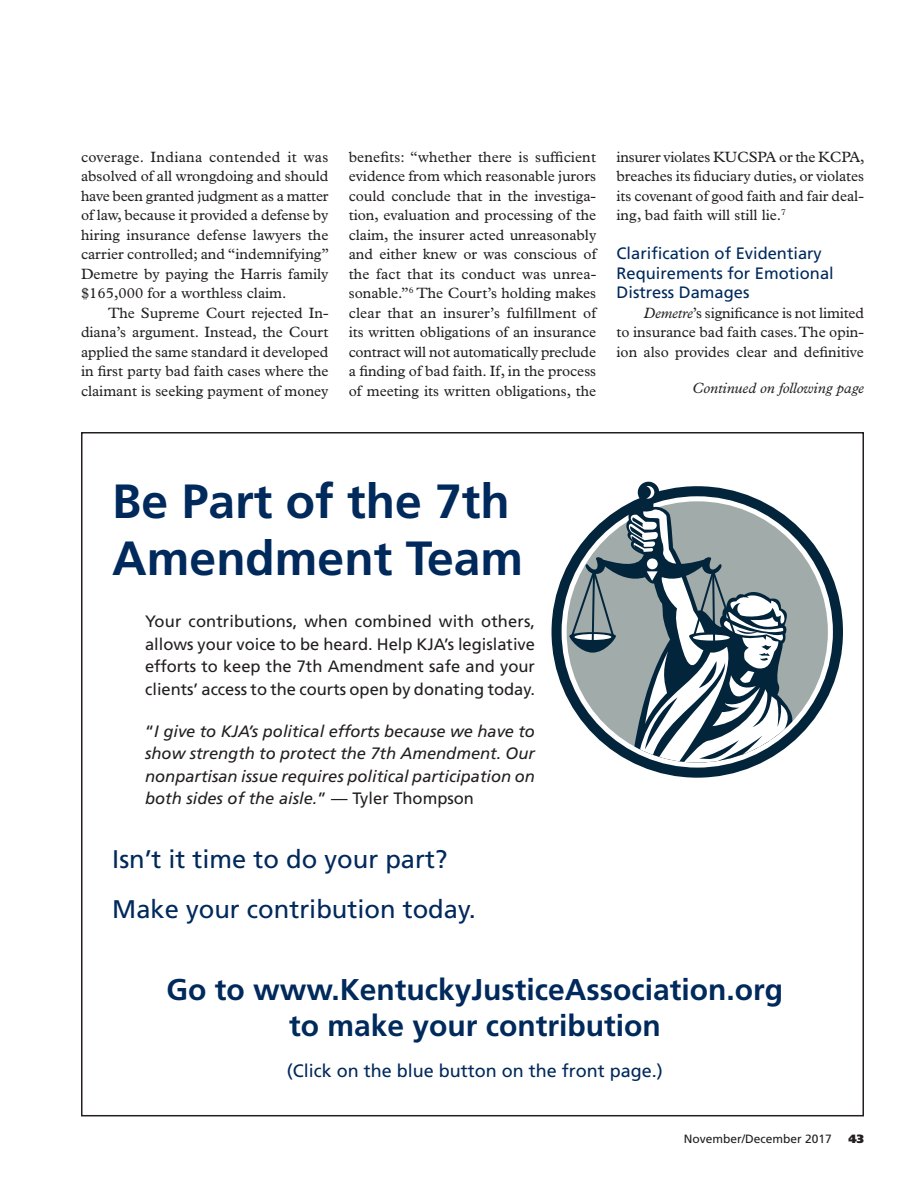
<style>
.page{position:relative;width:918px;height:1188px;background:#fff}
.page>*{position:absolute;margin:0;border:0;box-sizing:border-box;transform-origin:0 0}
.t1{font:700 48px/57.6px "Frutiger LT Std";color:#00295c}
.t2{font:700 30px/36px "Frutiger LT Std";color:#00295c;text-align:center}
.t3{font:25.5px/50.1px "Frutiger LT Std";color:#00295c}
.t4{font:18px "Frutiger LT Std";color:#00295c}
.t5{font:16.5px/22.5px "Frutiger LT Std";color:#231f20;text-align:justify}
.t6{font:italic 16.5px/22.5px "Frutiger LT Std";color:#231f20;text-align:justify}
.t7{font:16.5px/19.5px "Frutiger LT Std";color:#00295c}
.t8{font:15px/19.5px "Plantin Std";color:#231f20;text-align:justify}
.t9{font:italic 15px "Plantin Std";color:#231f20}
.t10{font:12px "Frutiger LT Std";color:#231f20}
.t11{font:900 12px "Frutiger LT Std";color:#231f20}
.s1{font-style:italic}
.s2{font-style:normal}
</style>
<div class="page">
<div style="left:552px;top:486px;width:291px;height:292px;background:#03253c;border-radius:50%"></div>
<div style="left:562px;top:496px;width:271px;height:272px;background:#fff;border-radius:50%"></div>
<div style="left:567px;top:501px;width:261px;height:262px;background:#a1acaa;border-radius:50%"></div>
<svg style="left:569px;top:482px;width:224px;height:281px"></svg>
<p class="t8" style="left:81px;top:147px;width:250px">coverage. Indiana contended it was absolved of all wrongdoing and should have been granted judgment as a matter of law, because it provided a defense by hiring insurance defense lawyers the carrier controlled; and “indemnifying” Demetre by paying the Harris family $165,000 for a worthless claim.</p>
<p class="t8" style="left:81px;top:303px;width:249px;text-indent:27px">The Supreme Court rejected In&shy;diana’s argument. Instead, the Court applied the same standard it developed in first party bad faith cases where the claimant is seeking payment of money</p>
<p class="t8" style="left:349px;top:147px;width:249px">benefits: “whether there is sufficient evidence from which reasonable jurors could conclude that in the investiga&shy;tion, evaluation and processing of the claim, the insurer acted unreasonably and either knew or was conscious of the fact that its conduct was unrea&shy;sonable.”<sup>6</sup> The Court’s holding makes clear that an insurer’s fulfillment of its written obligations of an insurance contract will not automatically preclude a finding of bad faith. If, in the process of meeting its written obligations, the</p>
<p class="t8" style="left:616px;top:147px;width:250px">insurer violates KUCSPA or the KCPA, breaches its fiduciary duties, or violates its covenant of good faith and fair deal&shy;ing, bad faith will still lie.<sup>7</sup></p>
<p class="t7" style="left:616px;top:244px;width:219px">Clarification of Evidentiary<br>Requirements for Emotional<br>Distress Damages</p>
<p class="t8" style="left:616px;top:303px;width:249px;text-indent:27px"><span class="s1">Demetre</span>’s significance is not limited to insurance bad faith cases. The opin&shy;ion also provides clear and definitive</p>
<p class="t9" style="left:693px;top:380px;width:173px">Continued on following page</p>
<h1 class="t1" style="left:112px;top:472px;width:412px">Be Part of the 7th<br>Amendment Team</h1>
<p class="t5" style="left:145px;top:610px;width:391px">Your contributions, when combined with others, allows your voice to be heard. Help KJA’s legislative efforts to keep the 7th Amendment safe and your clients’ access to the courts open by donating today.</p>
<p class="t6" style="left:145px;top:720px;width:391px"><span class="s2">“</span>I give to KJA’s political efforts because we have to show strength to protect the 7th Amendment. Our nonpartisan issue requires political participation on both sides of the aisle.<span class="s2">” — Tyler Thompson</span></p>
<h3 class="t3" style="left:112px;top:834px;width:365px">Isn’t it time to do your part?<br>Make your contribution today.</h3>
<h2 class="t2" style="left:167px;top:972px;width:618px">Go to www.KentuckyJusticeAssociation.org to make your contribution</h2>
<p class="t4" style="left:287px;top:1060px;width:378px">(Click on the blue button on the front page.)</p>
<p class="t10" style="left:684px;top:1132px;width:150px">November/December 2017</p>
<p class="t11" style="left:848px;top:1131px;width:17px">43</p>
</div>
